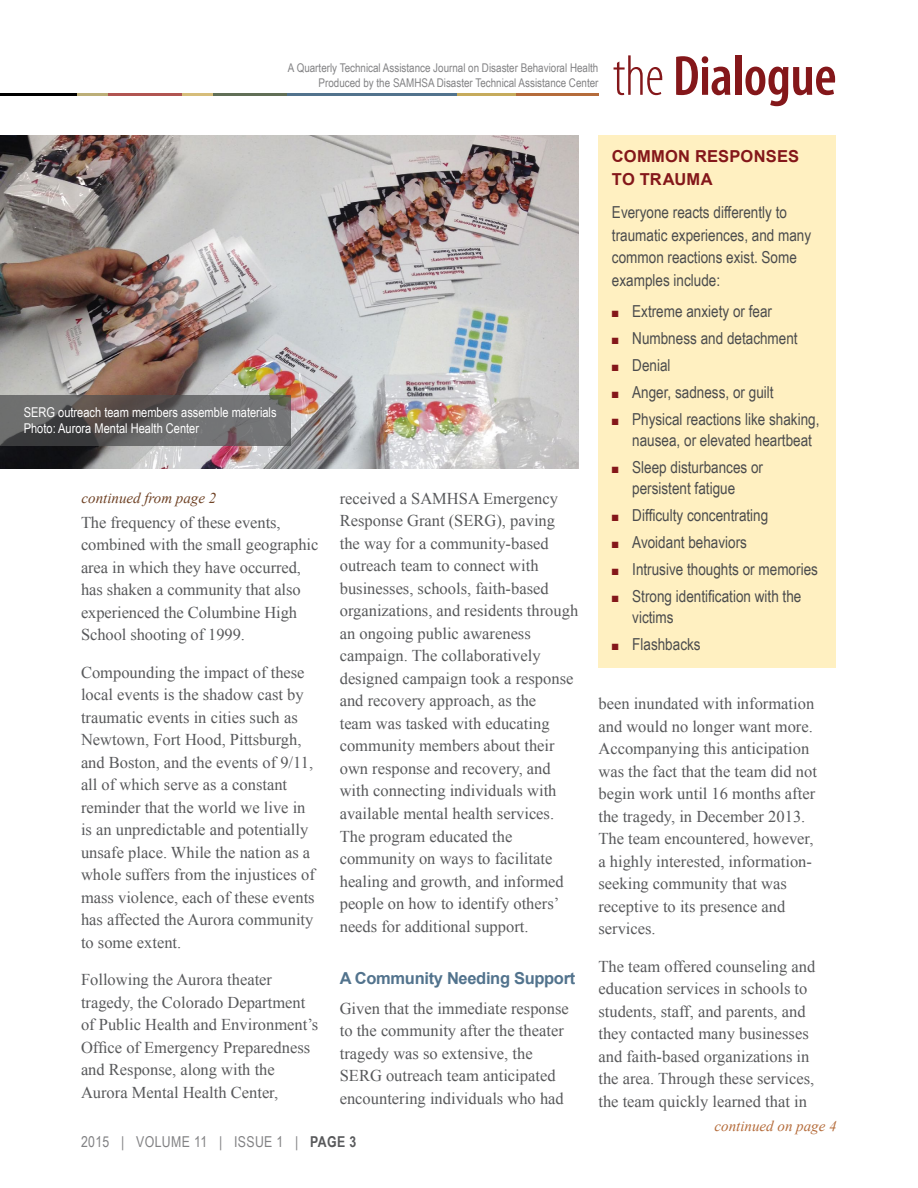
<style>
.page{position:relative;width:918px;height:1188px;background:#fff}
.page>*{position:absolute;margin:0;border:0;box-sizing:border-box;transform-origin:0 0}
.t1{font:600 condensed 57px "Myriad Pro";letter-spacing:-.01em;color:#84171a}
.Body_Text{font:16.5px/22.5px "Times New Roman";color:#58595b}
.t2{font:16.5px/22.5px "Arial Narrow";color:#4b4c4d}
.Heading_2{font:700 16.5px "Arial";letter-spacing:-.02em;color:#52738d}
.t3{font:700 16.5px/22.5px "Arial";letter-spacing:.01em;color:#84171a}
.t4{font:15px "Arial Narrow";letter-spacing:.025em;color:#828284}
.t5{font:italic 15px "Times New Roman";color:#6f4225}
.t6{font:italic 15px "Times New Roman";color:#b56c3b}
.t7{font:13.5px/16.2px "Arial Narrow";color:#fff}
.t8{font:12px/14.2px "Arial Narrow";color:#828284;text-align:right}
.s1{font-weight:300}
.s2{font-weight:700;color:#58595b}
.s3{color:#84171a}
</style>
<div class="page">
<hr style="left:515px;top:93px;width:83px;height:3px;background:#b56c3b">
<hr style="left:287px;top:93px;width:172px;height:3px;background:#52738d">
<hr style="left:457px;top:93px;width:59px;height:3px;background:#c6ab5c">
<hr style="left:212px;top:93px;width:75px;height:3px;background:#616f57">
<hr style="left:107px;top:93px;width:75px;height:3px;background:#b15551">
<hr style="left:182px;top:93px;width:30px;height:3px;background:#d6bd7a">
<hr style="left:0;top:93px;width:77px;height:3px;background:#000">
<hr style="left:77px;top:93px;width:31px;height:3px;background:#bcae78">
<div style="left:598px;top:135px;width:238px;height:533px;background:#fff0c1"></div>
<img style="left:0;top:135px;width:578px;height:334px">
<svg style="left:0;top:395px;width:291px;height:51px;background:#626060"></svg>
<p class="t8" style="left:288px;top:61px;width:312px">A Quarterly Technical Assistance Journal on Disaster Behavioral Health<br>Produced by the SAMHSA Disaster Technical Assistance Center</p>
<h1 class="t1" style="left:613px;top:45px;width:225px"><span class="s1">the</span> Dialogue</h1>
<p class="t7" style="left:24px;top:404px;width:254px">SERG outreach team members assemble materials<br>Photo: Aurora Mental Health Center</p>
<p class="t5" style="left:82px;top:488px;width:136px">continued from page 2</p>
<p class="Body_Text" style="left:340px;top:487px;width:240px">received a SAMHSA Emergency<br>Response Grant (SERG), paving the way for a community-based outreach team to connect with businesses, schools, faith-based organizations, and residents through an ongoing public awareness campaign. The collaboratively designed campaign took a response and recovery approach, as the<br>team was tasked with educating community members about their own response and recovery, and with connecting individuals with available mental health services.<br>The program educated the community on ways to facilitate healing and growth, and informed people on how to identify others’ needs for additional support.</p>
<p class="Body_Text" style="left:81px;top:511px;width:239px">The frequency of these events, combined with the small geographic area in which they have occurred, has shaken a community that also experienced the Columbine High<br>School shooting of 1999.</p>
<p class="Body_Text" style="left:81px;top:661px;width:235px">Compounding the impact of these local events is the shadow cast by traumatic events in cities such as<br>Newtown, Fort Hood, Pittsburgh, and Boston, and the events of 9/11, all of which serve as a constant reminder that the world we live in is an unpredictable and potentially unsafe place. While the nation as a whole suffers from the injustices of mass violence, each of these events has affected the Aurora community to some extent.</p>
<p class="Body_Text" style="left:81px;top:968px;width:239px">Following the Aurora theater tragedy, the Colorado Department of Public Health and Environment’s<br>Office of Emergency Preparedness and Response, along with the<br>Aurora Mental Health Center,</p>
<h2 class="Heading_2" style="left:340px;top:967px;width:237px">A Community Needing Support</h2>
<p class="Body_Text" style="left:340px;top:997px;width:231px">Given that the immediate response to the community after the theater tragedy was so extensive, the<br>SERG outreach team anticipated encountering individuals who had</p>
<p class="t4" style="left:81px;top:1131px;width:277px">2015 | VOLUME 11 | ISSUE 1 | <span class="s2">PAGE 3</span></p>
<p class="t3" style="left:612px;top:146px;width:189px">COMMON RESPONSES<br>TO TRAUMA</p>
<p class="t2" style="left:612px;top:200px;width:201px">Everyone reacts differently to traumatic experiences, and many common reactions exist. Some examples include:</p>
<p class="t2" style="left:612px;top:300px;width:162px"><span class="s3">■</span> Extreme anxiety or fear</p>
<p class="t2" style="left:612px;top:327px;width:187px"><span class="s3">■</span> Numbness and detachment</p>
<p class="t2" style="left:612px;top:354px;width:60px"><span class="s3">■</span> Denial</p>
<p class="t2" style="left:612px;top:381px;width:163px"><span class="s3">■</span> Anger, sadness, or guilt</p>
<p class="t2" style="left:632px;top:408px;width:189px;line-height:21px;text-indent:-20px"><span class="s3">■</span> Physical reactions like shaking, nausea, or elevated heartbeat</p>
<p class="t2" style="left:612px;top:456px;width:153px;line-height:21px;text-align:center"><span class="s3">■</span> Sleep disturbances or persistent fatigue</p>
<p class="t2" style="left:612px;top:504px;width:158px"><span class="s3">■</span> Difficulty concentrating</p>
<p class="t2" style="left:612px;top:531px;width:137px"><span class="s3">■</span> Avoidant behaviors</p>
<p class="t2" style="left:612px;top:558px;width:207px"><span class="s3">■</span> Intrusive thoughts or memories</p>
<p class="t2" style="left:632px;top:585px;width:171px;line-height:21px;text-indent:-20px"><span class="s3">■</span> Strong identification with the victims</p>
<p class="t2" style="left:612px;top:633px;width:90px"><span class="s3">■</span> Flashbacks</p>
<p class="Body_Text" style="left:598px;top:692px;width:220px">been inundated with information and would no longer want more.<br>Accompanying this anticipation was the fact that the team did not begin work until 16 months after the tragedy, in December 2013.<br>The team encountered, however, a highly interested, information&shy;seeking community that was receptive to its presence and services.</p>
<p class="Body_Text" style="left:598px;top:955px;width:218px">The team offered counseling and education services in schools to students, staff, and parents, and they contacted many businesses and faith-based organizations in the area. Through these services, the team quickly learned that in</p>
<p class="t6" style="left:715px;top:1116px;width:124px">continued on page 4</p>
</div>
